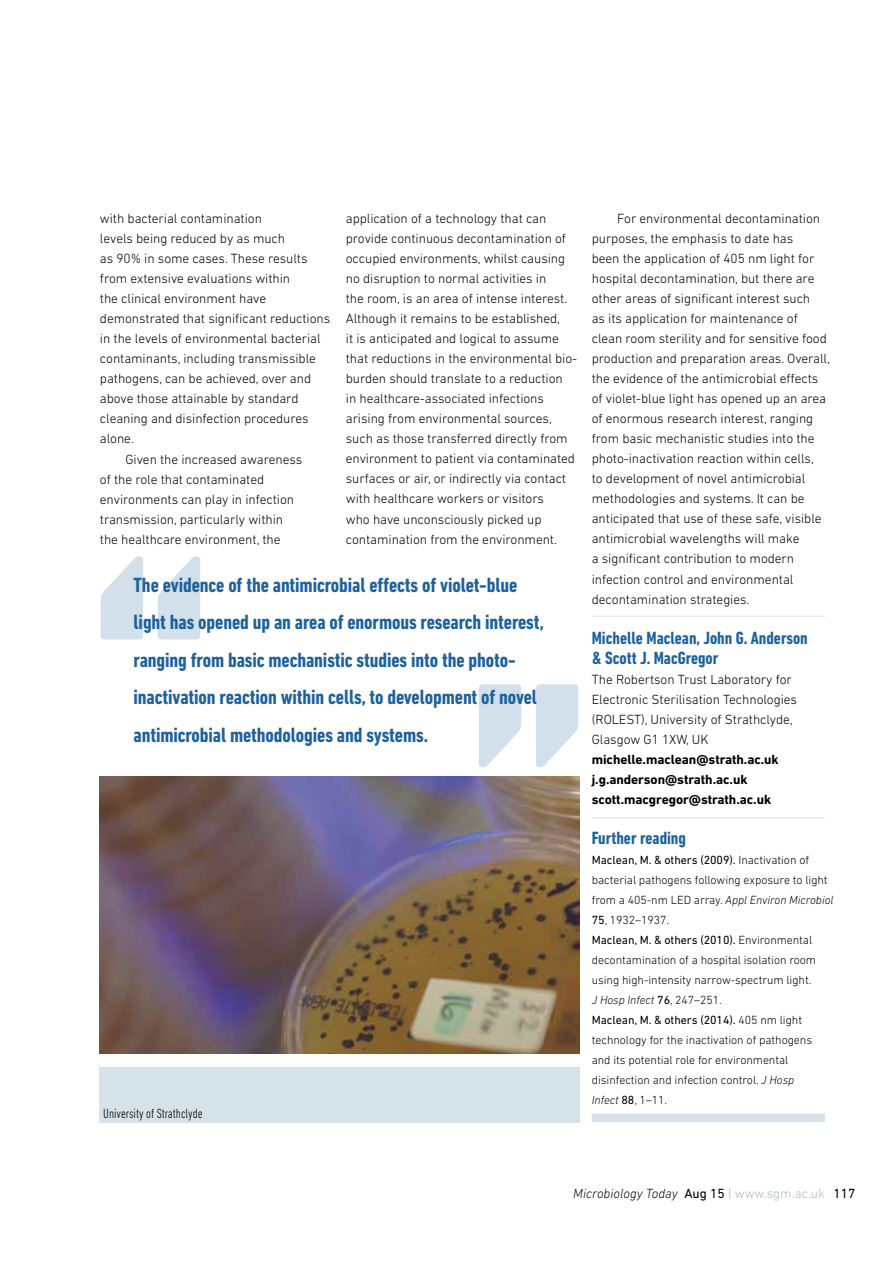
<style>
.page{position:relative;width:893px;height:1263px;background:#fff}
.page>*{position:absolute;margin:0;border:0;box-sizing:border-box;transform-origin:0 0}
.t1{font:700 condensed 408px "DIN Next LT Pro";color:#1d619d}
.t2{font:700 condensed 21px/37.5px "DIN Next LT Pro";letter-spacing:-.005em;color:#1d619d}
.t3{font:700 condensed 18px/20px "DIN Next LT Pro";color:#1d619d}
.t4{font:300 13.5px/20px "DIN Next LT Pro";letter-spacing:-.005em;color:#000}
.t5{font:700 13.5px/20px "DIN Next LT Pro";letter-spacing:-.005em;color:#000}
.t6{font:italic 300 13.5px "DIN Next LT Pro";color:#000}
.t7{font:300 condensed 13.5px "DIN Next LT Pro";color:#000}
.t8{font:300 12px/20.1px "DIN Next LT Pro";letter-spacing:-.005em;color:#000}
.s1{font-weight:400}
.s2{font-style:italic}
.s3{font-weight:400;font-style:normal}
.s4{font-style:normal;color:#b2b8bc}
</style>
<div class="page">
<img style="left:100px;top:777px;width:479px;height:277px">
<div style="left:592px;top:1113px;width:233px;height:9px;background:#d5e2e8"></div>
<hr style="left:592px;top:817px;width:233px;height:1px;background:#d5e2e8">
<hr style="left:592px;top:616px;width:233px;height:1px;background:#d5e2e8">
<div style="left:99px;top:1067px;width:480px;height:56px;background:#d5e2e8"></div>
<p class="t4" style="left:346px;top:208px;width:233px">application of a technology that can provide continuous decontamination of occupied environments, whilst causing no disruption to normal activities in<br>the room, is an area of intense interest.<br>Although it remains to be established,<br>it is anticipated and logical to assume that reductions in the environmental bio&shy;burden should translate to a reduction<br>in healthcare-associated infections arising from environmental sources, such as those transferred directly from environment to patient via contaminated surfaces or air, or indirectly via contact with healthcare workers or visitors<br>who have unconsciously picked up contamination from the environment.</p>
<p class="t4" style="left:592px;top:208px;width:240px;text-indent:26px">For environmental decontamination purposes, the emphasis to date has<br>been the application of 405 nm light for hospital decontamination, but there are other areas of significant interest such<br>as its application for maintenance of clean room sterility and for sensitive food production and preparation areas. Overall, the evidence of the antimicrobial effects of violet-blue light has opened up an area of enormous research interest, ranging from basic mechanistic studies into the photo-inactivation reaction within cells,<br>to development of novel antimicrobial methodologies and systems. It can be anticipated that use of these safe, visible antimicrobial wavelengths will make<br>a significant contribution to modern infection control and environmental decontamination strategies.</p>
<h3 class="t3" style="left:592px;top:628px;width:218px">Michelle Maclean, John G. Anderson &amp; Scott J. MacGregor</h3>
<p class="t4" style="left:592px;top:669px;width:207px">The Robertson Trust Laboratory for Electronic Sterilisation Technologies (ROLEST), University of Strathclyde, Glasgow G1 1XW, UK</p>
<p class="t5" style="left:592px;top:749px;width:189px">michelle.maclean@strath.ac.uk j.g.anderson@strath.ac.uk scott.macgregor@strath.ac.uk</p>
<h3 class="t3" style="left:592px;top:828px;width:96px">Further reading</h3>
<p class="t8" style="left:592px;top:850px;width:243px"><span class="s1">Maclean, M. &amp; others (2009).</span> Inactivation of bacterial pathogens following exposure to light from a 405-nm LED array. <span class="s2">Appl Environ Microbiol </span><span class="s1">75</span>, 1932–1937.<br><span class="s1">Maclean, M. &amp; others (2010).</span> Environmental decontamination of a hospital isolation room using high-intensity narrow-spectrum light.<br><span class="s2">J Hosp Infect</span> <span class="s1">76</span>, 247–251.<br><span class="s1">Maclean, M. &amp; others (2014).</span> 405 nm light technology for the inactivation of pathogens and its potential role for environmental disinfection and infection control. <span class="s2">J Hosp<br>Infect</span> <span class="s1">88</span>, 1–11.</p>
<p class="t4" style="left:100px;top:208px;width:164px">with bacterial contamination</p>
<p class="t4" style="left:100px;top:229px;width:187px">levels being reduced by as much</p>
<p class="t4" style="left:100px;top:249px;width:209px">as 90% in some cases. These results</p>
<p class="t4" style="left:100px;top:269px;width:192px">from extensive evaluations within</p>
<p class="t4" style="left:100px;top:289px;width:168px">the clinical environment have</p>
<p class="t4" style="left:100px;top:309px;width:232px">demonstrated that significant reductions</p>
<p class="t4" style="left:100px;top:329px;width:222px">in the levels of environmental bacterial</p>
<p class="t4" style="left:100px;top:349px;width:218px">contaminants, including transmissible</p>
<p class="t4" style="left:100px;top:369px;width:213px">pathogens, can be achieved, over and</p>
<p class="t4" style="left:100px;top:389px;width:200px">above those attainable by standard</p>
<p class="t4" style="left:100px;top:409px;width:210px">cleaning and disinfection procedures</p>
<p class="t4" style="left:100px;top:429px;width:36px">alone.</p>
<p class="t4" style="left:125px;top:449px;width:178px">Given the increased awareness</p>
<p class="t4" style="left:100px;top:469px;width:166px">of the role that contaminated</p>
<p class="t4" style="left:100px;top:489px;width:196px">environments can play in infection</p>
<p class="t4" style="left:100px;top:509px;width:185px">transmission, particularly within</p>
<p class="t4" style="left:100px;top:529px;width:182px">the healthcare environment, the</p>
<h1 class="t1" style="left:85px;top:464px;width:132px">“</h1>
<p class="t2" style="left:134px;top:566px;width:412px">The evidence of the antimicrobial effects of violet-blue light has opened up an area of enormous research interest, ranging from basic mechanistic studies into the photo&shy;inactivation reaction within cells, to development of novel antimicrobial methodologies and systems.</p>
<h1 class="t1" style="left:594px;top:859px;width:132px;rotate:-180deg">“</h1>
<p class="t7" style="left:103px;top:1106px;width:101px">University of Strathclyde</p>
<p class="t6" style="left:573px;top:1185px;width:284px">Microbiology Today <span class="s3">Aug 15</span> <span class="s4">| www.sgm.ac.uk</span> <span class="s3">117</span></p>
</div>
